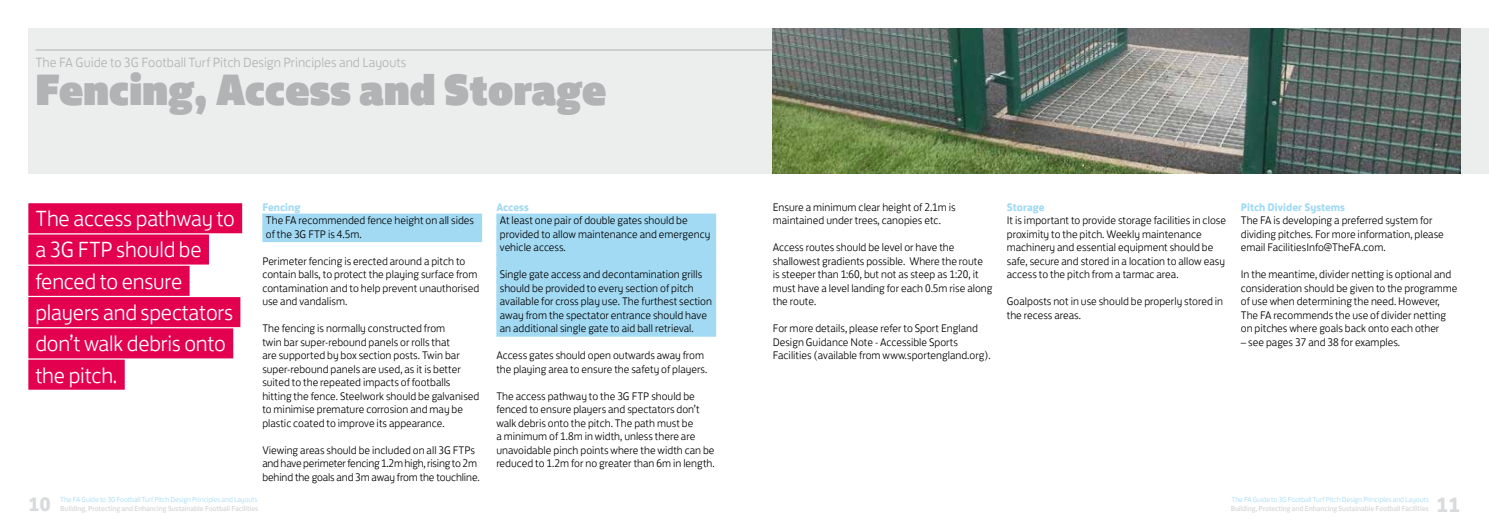
<style>
.page{position:relative;width:1489px;height:525px;background:#fff}
.page>*{position:absolute;margin:0;border:0;box-sizing:border-box;transform-origin:0 0}
.t1{font:45px "FS Jack Poster";letter-spacing:-.01em;color:#b1b3b4}
.t2{font:300 22.5px/31.2px "FS Jack";letter-spacing:-.01em;color:#fff}
.t3{font:700 21.25px "FS Jack";color:#d9dadb}
.t4{font:700 20px "FS Jack";color:#d9dadb}
.t5{font:300 13.75px "FS Jack";color:#b1b3b4}
.t6{font:300 11.25px/13.5px "FS Jack";color:#000}
.t7{font:700 11.25px "FS Jack";color:#a2daf4}
.t8{font:500 7.5px "FS Jack";letter-spacing:-.01em;color:#d9dadb}
.t9{font:300 7.5px "FS Jack";letter-spacing:-.01em;color:#a2daf4}
</style>
<div class="page">
<div style="left:28px;top:28px;width:1460px;height:146px;background:#eceded"></div>
<hr style="left:35px;top:50px;width:745px;height:1px;background:#b1b3b4">
<div style="left:262px;top:213px;width:220px;height:15px;background:#a2daf4"></div>
<div style="left:262px;top:227px;width:220px;height:15px;background:#a2daf4"></div>
<div style="left:496px;top:213px;width:220px;height:15px;background:#a2daf4"></div>
<div style="left:496px;top:227px;width:220px;height:15px;background:#a2daf4"></div>
<div style="left:496px;top:240px;width:220px;height:15px;background:#a2daf4"></div>
<div style="left:496px;top:254px;width:220px;height:15px;background:#a2daf4"></div>
<div style="left:496px;top:267px;width:220px;height:15px;background:#a2daf4"></div>
<div style="left:496px;top:281px;width:220px;height:15px;background:#a2daf4"></div>
<div style="left:496px;top:294px;width:220px;height:15px;background:#a2daf4"></div>
<div style="left:496px;top:308px;width:220px;height:15px;background:#a2daf4"></div>
<div style="left:496px;top:321px;width:220px;height:15px;background:#a2daf4"></div>
<img style="left:772px;top:28px;width:688px;height:146px">
<div style="left:28px;top:203px;width:214px;height:30px;background:#e3004f"></div>
<div style="left:28px;top:234px;width:181px;height:30px;background:#e3004f"></div>
<div style="left:28px;top:266px;width:162px;height:30px;background:#e3004f"></div>
<div style="left:28px;top:297px;width:212px;height:30px;background:#e3004f"></div>
<div style="left:28px;top:328px;width:205px;height:30px;background:#e3004f"></div>
<div style="left:28px;top:359px;width:97px;height:30px;background:#e3004f"></div>
<p class="t5" style="left:35px;top:52px;width:372px">The FA Guide to 3G Football Turf Pitch Design Principles and Layouts</p>
<h1 class="t1" style="left:35px;top:50px;width:572px">Fencing, Access and Storage</h1>
<p class="t7" style="left:262px;top:197px;width:40px">Fencing</p>
<p class="t6" style="left:266px;top:212px;width:210px">The FA recommended fence height on all sides of the 3G FTP is 4.5m.</p>
<p class="t6" style="left:262px;top:253px;width:218px">Perimeter fencing is erected around a pitch to contain balls, to protect the playing surface from contamination and to help prevent unauthorised use and vandalism.</p>
<p class="t6" style="left:262px;top:320px;width:218px">The fencing is normally constructed from<br>twin bar super-rebound panels or rolls that<br>are supported by box section posts. Twin bar super-rebound panels are used, as it is better suited to the repeated impacts of footballs hitting the fence. Steelwork should be galvanised to minimise premature corrosion and may be plastic coated to improve its appearance.</p>
<p class="t6" style="left:262px;top:442px;width:219px">Viewing areas should be included on all 3G FTPs and have perimeter fencing 1.2m high, rising to 2m behind the goals and 3m away from the touchline.</p>
<h2 class="t2" style="left:35px;top:200px;width:201px">The access pathway to a 3G FTP should be fenced to ensure players and spectators don’t walk debris onto the pitch.</h2>
<p class="t6" style="left:772px;top:199px;width:184px">Ensure a minimum clear height of 2.1m is maintained under trees, canopies etc.</p>
<p class="t7" style="left:496px;top:197px;width:34px">Access</p>
<p class="t6" style="left:500px;top:212px;width:212px">At least one pair of double gates should be provided to allow maintenance and emergency vehicle access.</p>
<p class="t6" style="left:500px;top:266px;width:214px">Single gate access and decontamination grills should be provided to every section of pitch available for cross play use. The furthest section away from the spectator entrance should have an additional single gate to aid ball retrieval.</p>
<p class="t6" style="left:496px;top:347px;width:212px">Access gates should open outwards away from the playing area to ensure the safety of players.</p>
<p class="t6" style="left:496px;top:388px;width:220px">The access pathway to the 3G FTP should be fenced to ensure players and spectators don’t walk debris onto the pitch. The path must be<br>a minimum of 1.8m in width, unless there are unavoidable pinch points where the width can be reduced to 1.2m for no greater than 6m in length.</p>
<p class="t6" style="left:772px;top:239px;width:221px">Access routes should be level or have the shallowest gradients possible. Where the route is steeper than 1:60, but not as steep as 1:20, it must have a level landing for each 0.5m rise along the route.</p>
<p class="t6" style="left:772px;top:320px;width:219px">For more details, please refer to Sport England<br>Design Guidance N ote - Accessible Sports<br>Facilities (available from www.sportengland.org).</p>
<p class="t7" style="left:1006px;top:197px;width:39px">Storage</p>
<p class="t6" style="left:1006px;top:212px;width:221px">It is important to provide storage facilities in close proximity to the pitch. Weekly maintenance machinery and essential equipment should be safe, secure and stored in a location to allow easy access to the pitch from a tarmac area.</p>
<p class="t6" style="left:1006px;top:293px;width:218px">Goalposts not in use should be properly stored in the recess areas.</p>
<p class="t7" style="left:1240px;top:197px;width:106px">Pitch Divider Systems</p>
<p class="t6" style="left:1240px;top:212px;width:204px">The FA is developing a preferred system for dividing pitches. For more information, please email FacilitiesI nfo@TheFA.com.</p>
<p class="t6" style="left:1240px;top:266px;width:218px">I n the meantime, divider netting is optional and consideration should be given to the programme of use when determining the need. However, The FA recommends the use of divider netting on pitches where goals back onto each other</p>
<p class="t6" style="left:1240px;top:334px;width:161px">– see pages 37 and 38 for examples.</p>
<p class="t9" style="left:60px;top:493px;width:199px">The FA Guide to 3G Football Turf Pitch Design Principles and Layouts</p>
<p class="t8" style="left:60px;top:502px;width:199px">Building, Protecting and Enhancing Sustainable Football Facilities</p>
<p class="t9" style="left:1231px;top:493px;width:199px">The FA Guide to 3G Football Turf Pitch Design Principles and Layouts</p>
<h3 class="t4" style="left:28px;top:487px;width:24px">10</h3>
<p class="t8" style="left:1230px;top:502px;width:199px">Building, Protecting and Enhancing Sustainable Football Facilities</p>
<h3 class="t3" style="left:1436px;top:486px;width:26px">11</h3>
</div>
